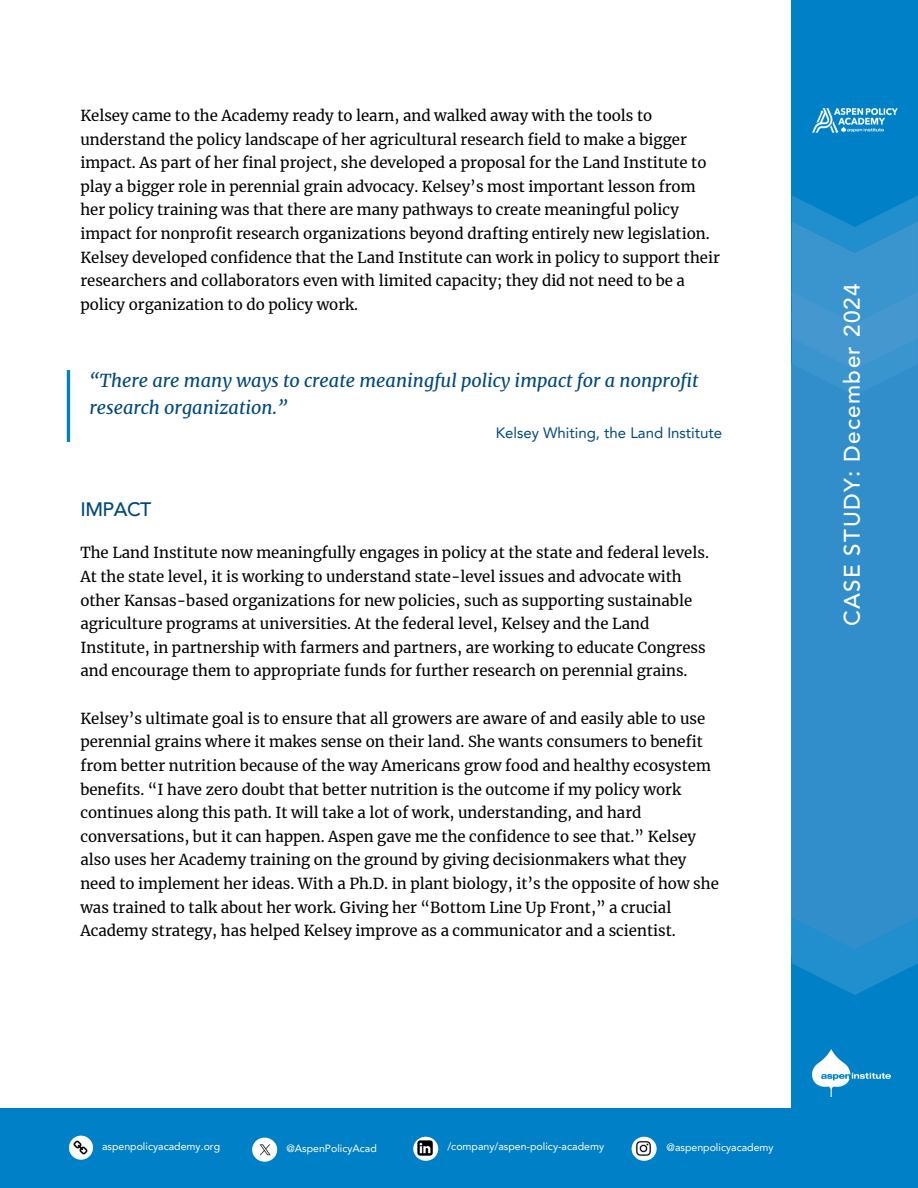
<style>
.page{position:relative;width:918px;height:1188px;background:#fff}
.page>*{position:absolute;margin:0;border:0;box-sizing:border-box;transform-origin:0 0}
.t1{font:500 22.5px "Avenir LT Pro";letter-spacing:.06em;color:#fff}
.t2{font:500 19.5px "Avenir LT Pro";letter-spacing:-.02em;color:#00497b}
.t3{font:italic 18px/27px "Merriweather";color:#00497b}
.t4{font:15px/23.7px "Merriweather";color:#000}
.t5{font:15px "Avenir LT Pro";color:#00497b}
.t6{font:10.5px "Avenir LT Pro";color:#fff}
</style>
<div class="page">
<div style="left:792px;top:0;width:126px;height:1188px;background:#0080c6"></div>
<div style="left:792px;top:364px;width:126px;height:592px;background:#318ecb"></div>
<svg style="left:792px;top:195px;width:126px;height:175px;background:#3392cc"></svg>
<svg style="left:792px;top:918px;width:126px;height:77px"></svg>
<img style="left:812px;top:109px;width:86px;height:23px">
<img style="left:812px;top:1049px;width:79px;height:48px">
<hr style="left:67px;top:370px;width:3px;height:72px;background:#0080c6">
<div style="left:0;top:1109px;width:798px;height:79px;background:#0080c6"></div>
<svg style="left:252px;top:1138px;width:25px;height:24px"></svg>
<img style="left:253px;top:1138px;width:24px;height:23px">
<img style="left:69px;top:1136px;width:24px;height:23px">
<img style="left:631px;top:1136px;width:26px;height:24px">
<svg style="left:413px;top:1137px;width:25px;height:24px"></svg>
<img style="left:413px;top:1139px;width:25px;height:19px">
<p class="t4" style="left:80px;top:104px;width:641px">Kelsey came to the Academy ready to learn, and walked away with the tools to understand the policy landscape of her agricultural research field to make a bigger impact. As part of her final project, she developed a proposal for the Land Institute to play a bigger role in perennial grain advocacy. Kelsey’s most important lesson from her policy training was that there are many pathways to create meaningful policy impact for nonprofit research organizations beyond drafting entirely new legislation.<br>Kelsey developed confidence that the Land Institute can work in policy to support their researchers and collaborators even with limited capacity; they did not need to be a policy organization to do policy work.</p>
<p class="t3" style="left:89px;top:367px;width:611px">“There are many ways to create meaningful policy impact for a nonprofit research organization.”</p>
<p class="t5" style="left:496px;top:427px;width:228px">Kelsey Whiting, the Land Institute</p>
<p class="t2" style="left:80px;top:501px;width:73px">IMPACT</p>
<p class="t4" style="left:80px;top:541px;width:630px">The Land Institute now meaningfully engages in policy at the state and federal levels.<br>At the state level, it is working to understand state-level issues and advocate with other Kansas-based organizations for new policies, such as supporting sustainable agriculture programs at universities. At the federal level, Kelsey and the Land Institute, in partnership with farmers and partners, are working to educate Congress and encourage them to appropriate funds for further research on perennial grains.</p>
<p class="t4" style="left:80px;top:706px;width:640px">Kelsey’s ultimate goal is to ensure that all growers are aware of and easily able to use perennial grains where it makes sense on their land. She wants consumers to benefit from better nutrition because of the way Americans grow food and healthy ecosystem benefits. “I have zero doubt that better nutrition is the outcome if my policy work continues along this path. It will take a lot of work, understanding, and hard conversations, but it can happen. Aspen gave me the confidence to see that.” Kelsey also uses her Academy training on the ground by giving decisionmakers what they need to implement her ideas. With a Ph.D. in plant biology, it’s the opposite of how she was trained to talk about her work. Giving her “Bottom Line Up Front,” a crucial Academy strategy, has helped Kelsey improve as a communicator and a scientist.</p>
<p class="t1" style="left:843px;top:626px;width:345px;rotate:-90deg">CASE STUDY: December 2024</p>
<p class="t6" style="left:102px;top:1142px;width:120px">aspenpolicyacademy.org</p>
<h1 class="t6" style="left:287px;top:1144px;width:92px">@AspenPolicyAcad</h1>
<p class="t6" style="left:447px;top:1142px;width:158px">/company/aspen-policy-academy</p>
<p class="t6" style="left:667px;top:1143px;width:109px">@aspenpolicyacademy</p>
</div>
